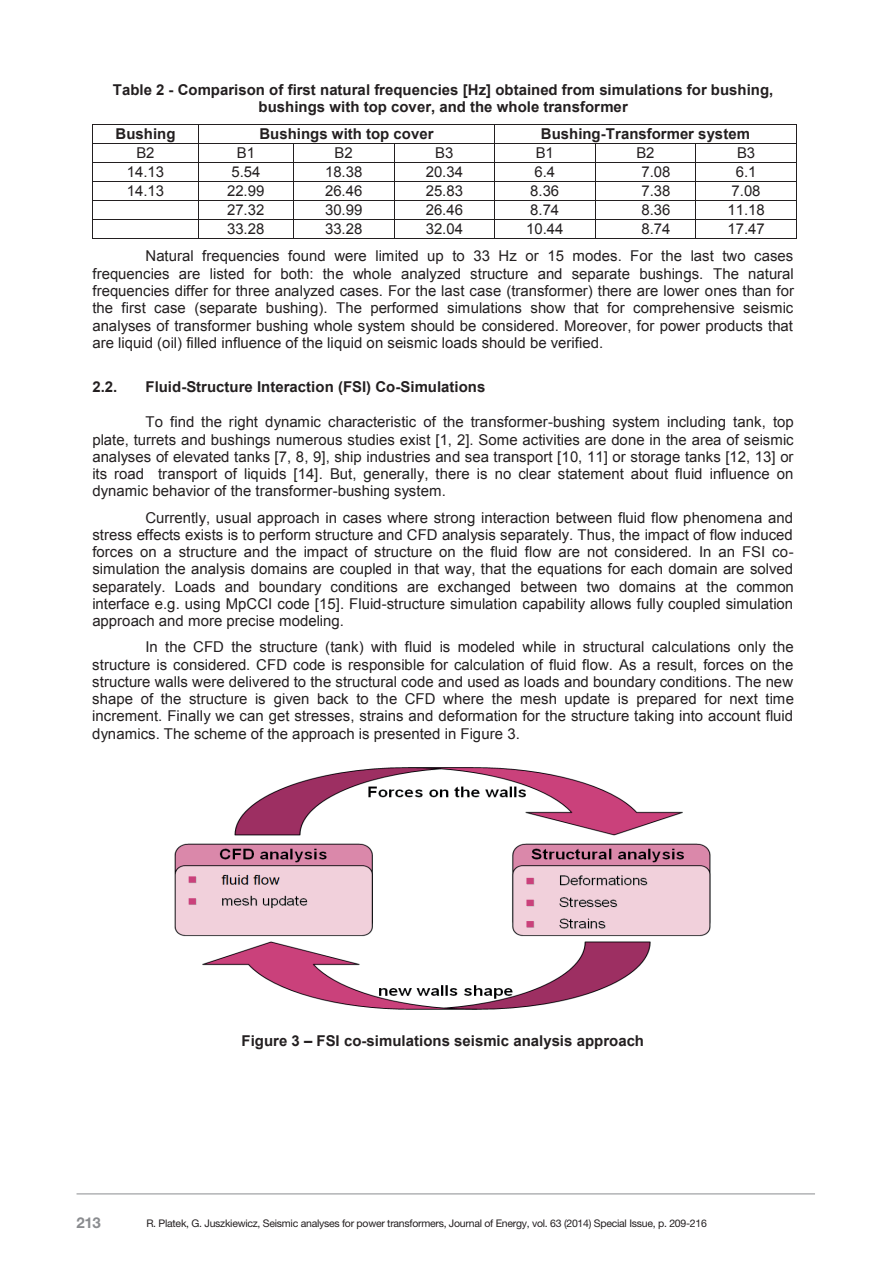
<style>
.page{position:relative;width:893px;height:1263px;background:#fff}
.page>*{position:absolute;margin:0;border:0;box-sizing:border-box;transform-origin:0 0}
.t1{font:15px/17.2px "Arial";color:#231f20;text-align:justify}
.t2{font:700 15px/17.2px "Arial";color:#231f20;text-align:center}
.t3{font:700 15px "MH Helvetica";color:#8a8c8f}
.t4{font:10.5px "MH Helvetica";letter-spacing:-.025em;color:#231f20}
.s1{font-style:inherit}
</style>
<div class="page">
<hr style="left:77px;top:1193px;width:738px;height:1px;background:#8a8c8f">
<hr style="left:93px;top:125px;width:105px;height:1px;background:#231f20">
<hr style="left:199px;top:125px;width:295px;height:1px;background:#231f20">
<hr style="left:495px;top:125px;width:301px;height:1px;background:#231f20">
<hr style="left:93px;top:144px;width:105px;height:1px;background:#231f20">
<hr style="left:199px;top:144px;width:94px;height:1px;background:#231f20">
<hr style="left:294px;top:144px;width:100px;height:1px;background:#231f20">
<hr style="left:395px;top:144px;width:99px;height:1px;background:#231f20">
<hr style="left:495px;top:144px;width:100px;height:1px;background:#231f20">
<hr style="left:596px;top:144px;width:100px;height:1px;background:#231f20">
<hr style="left:696px;top:144px;width:100px;height:1px;background:#231f20">
<hr style="left:93px;top:162px;width:105px;height:1px;background:#231f20">
<hr style="left:199px;top:162px;width:94px;height:1px;background:#231f20">
<hr style="left:294px;top:162px;width:100px;height:1px;background:#231f20">
<hr style="left:395px;top:162px;width:99px;height:1px;background:#231f20">
<hr style="left:495px;top:162px;width:100px;height:1px;background:#231f20">
<hr style="left:596px;top:162px;width:100px;height:1px;background:#231f20">
<hr style="left:696px;top:162px;width:100px;height:1px;background:#231f20">
<hr style="left:93px;top:181px;width:105px;height:1px;background:#231f20">
<hr style="left:199px;top:181px;width:94px;height:1px;background:#231f20">
<hr style="left:294px;top:181px;width:100px;height:1px;background:#231f20">
<hr style="left:395px;top:181px;width:99px;height:1px;background:#231f20">
<hr style="left:495px;top:181px;width:100px;height:1px;background:#231f20">
<hr style="left:596px;top:181px;width:100px;height:1px;background:#231f20">
<hr style="left:696px;top:181px;width:100px;height:1px;background:#231f20">
<hr style="left:93px;top:200px;width:105px;height:1px;background:#231f20">
<hr style="left:199px;top:200px;width:94px;height:1px;background:#231f20">
<hr style="left:294px;top:200px;width:100px;height:1px;background:#231f20">
<hr style="left:395px;top:200px;width:99px;height:1px;background:#231f20">
<hr style="left:495px;top:200px;width:100px;height:1px;background:#231f20">
<hr style="left:596px;top:200px;width:100px;height:1px;background:#231f20">
<hr style="left:696px;top:200px;width:100px;height:1px;background:#231f20">
<hr style="left:93px;top:219px;width:105px;height:1px;background:#231f20">
<hr style="left:199px;top:219px;width:94px;height:1px;background:#231f20">
<hr style="left:294px;top:219px;width:100px;height:1px;background:#231f20">
<hr style="left:395px;top:219px;width:99px;height:1px;background:#231f20">
<hr style="left:495px;top:219px;width:100px;height:1px;background:#231f20">
<hr style="left:596px;top:219px;width:100px;height:1px;background:#231f20">
<hr style="left:696px;top:219px;width:100px;height:1px;background:#231f20">
<svg style="left:92px;top:125px;width:1px;height:114px"></svg>
<hr style="left:93px;top:238px;width:105px;height:1px;background:#231f20">
<svg style="left:198px;top:125px;width:1px;height:114px"></svg>
<hr style="left:199px;top:238px;width:94px;height:1px;background:#231f20">
<svg style="left:293px;top:144px;width:1px;height:95px"></svg>
<hr style="left:294px;top:238px;width:100px;height:1px;background:#231f20">
<svg style="left:394px;top:144px;width:1px;height:95px"></svg>
<hr style="left:395px;top:238px;width:99px;height:1px;background:#231f20">
<svg style="left:494px;top:125px;width:1px;height:114px"></svg>
<hr style="left:495px;top:238px;width:100px;height:1px;background:#231f20">
<svg style="left:595px;top:144px;width:1px;height:95px"></svg>
<hr style="left:596px;top:238px;width:100px;height:1px;background:#231f20">
<hr style="left:696px;top:238px;width:100px;height:1px;background:#231f20">
<svg style="left:796px;top:125px;width:1px;height:114px"></svg>
<img style="left:174px;top:767px;width:537px;height:243px">
<p class="t2" style="left:113px;top:81px;width:662px">Table 2 - Comparison of first natural frequencies [Hz] obtained from simulations for bushing, bushings with top cover, and the whole transformer</p>
<p class="t2" style="left:116px;top:126px;width:61px">Bushing</p>
<p class="t2" style="left:259px;top:126px;width:176px">Bushings with top cover</p>
<p class="t2" style="left:541px;top:126px;width:211px">Bushing-Transformer system</p>
<p class="t1" style="left:136px;top:144px;width:20px">B2</p>
<p class="t1" style="left:237px;top:144px;width:20px">B1</p>
<p class="t1" style="left:335px;top:145px;width:20px">B2</p>
<p class="t1" style="left:435px;top:145px;width:20px">B3</p>
<p class="t1" style="left:536px;top:144px;width:20px">B1</p>
<p class="t1" style="left:636px;top:145px;width:20px">B2</p>
<p class="t1" style="left:737px;top:145px;width:20px">B3</p>
<p class="t1" style="left:127px;top:163px;width:39px">14.13</p>
<p class="t1" style="left:231px;top:163px;width:30px">5.54</p>
<p class="t1" style="left:325px;top:164px;width:39px">18.38</p>
<p class="t1" style="left:426px;top:164px;width:39px">20.34</p>
<p class="t1" style="left:534px;top:164px;width:22px">6.4</p>
<p class="t1" style="left:642px;top:163px;width:30px">7.08</p>
<p class="t1" style="left:736px;top:164px;width:22px">6.1</p>
<p class="t1" style="left:127px;top:182px;width:39px">14.13</p>
<p class="t1" style="left:227px;top:182px;width:39px">22.99</p>
<p class="t1" style="left:325px;top:183px;width:39px">26.46</p>
<p class="t1" style="left:426px;top:183px;width:39px">25.83</p>
<p class="t1" style="left:530px;top:183px;width:30px">8.36</p>
<p class="t1" style="left:642px;top:182px;width:30px">7.38</p>
<p class="t1" style="left:732px;top:183px;width:30px">7.08</p>
<p class="t1" style="left:227px;top:201px;width:39px">27.32</p>
<p class="t1" style="left:325px;top:201px;width:39px">30.99</p>
<p class="t1" style="left:426px;top:201px;width:39px">26.46</p>
<p class="t1" style="left:530px;top:201px;width:30px">8.74</p>
<p class="t1" style="left:642px;top:201px;width:30px">8.36</p>
<p class="t1" style="left:727px;top:201px;width:39px">11.18</p>
<p class="t1" style="left:227px;top:220px;width:39px">33.28</p>
<p class="t1" style="left:325px;top:220px;width:39px">33.28</p>
<p class="t1" style="left:426px;top:220px;width:39px">32.04</p>
<p class="t1" style="left:526px;top:220px;width:39px">10.44</p>
<p class="t1" style="left:642px;top:220px;width:30px">8.74</p>
<p class="t1" style="left:146px;top:215px;width:649px;line-height:27.3px;text-indent:582px">17.47<br>Natural frequencies found were limited up to 33 Hz or 15 modes. For the last two cases</p>
<p class="t1" style="left:92px;top:265px;width:703px">frequencies are listed for both: the whole analyzed structure and separate bushings. The natural frequencies differ for three analyzed cases. For the last case (transformer) there are lower ones than for the first case (separate bushing). The performed simulations show that for comprehensive seismic analyses of transformer bushing whole system should be considered. Moreover, for power products that are liquid (oil) filled influence of the liquid on seismic loads should be verified.</p>
<p class="t2" style="left:92px;top:378px;width:26px">2.2.</p>
<p class="t2" style="left:146px;top:378px;width:342px">Fluid-Structure Interaction (FSI) Co-Simulations</p>
<p class="t1" style="left:92px;top:414px;width:703px;text-indent:53px">To find the right dynamic characteristic of the transformer-bushing system including tank, top plate, turrets and bushings numerous studies exist [1, 2]. Some activities are done in the area of seismic analyses of elevated tanks [7, 8, 9], ship industries and sea transport [10, 11] or storage tanks [12, 13] or its road transport of liquids [14]. But, generally, there is no clear statement about fluid influence on dynamic behavior of the transformer-bushing system.</p>
<p class="t1" style="left:92px;top:509px;width:703px;text-indent:53px">Currently, usual approach in cases where strong interaction between fluid flow phenomena and stress effects exists is to perform structure and CFD analysis separately. Thus, the impact of flow induced forces on a structure and the impact of structure on the fluid flow are not considered. In an FSI co&shy;simulation the analysis domains are coupled in that way, that the equations for each domain are solved separately. Loads and boundary conditions are exchanged between two domains at the common interface e.g. using MpCCI code [15]. Fluid-structure simulation capability allows fully coupled simulation approach and more precise modeling.</p>
<p class="t1" style="left:92px;top:639px;width:703px;text-indent:53px">In the CFD the structure (tank) with fluid is modeled while in structural calculations only the structure is considered. CFD code is responsible for calculation of fluid flow. As a result, forces on the structure walls were delivered to the structural code and used as loads and boundary conditions. The new shape of the structure is given back to the CFD where the mesh update is prepared for next time increment. Finally we can get stresses, strains and deformation for the structure taking into account fluid dynamics. The scheme of the approach is presented in Figure 3.</p>
<p class="t2" style="left:242px;top:1033px;width:404px">Figure 3 <span class="s1">–</span> FSI co-simulations seismic analysis approach</p>
<p class="t3" style="left:77px;top:1213px;width:26px">213</p>
<p class="t4" style="left:146px;top:1216px;width:562px">R. Platek, G. Juszkiewicz, Seismic analyses for power transformers, Journal of Energy, vol. 63 (2014) Special Issue, p. 209-216</p>
</div>
